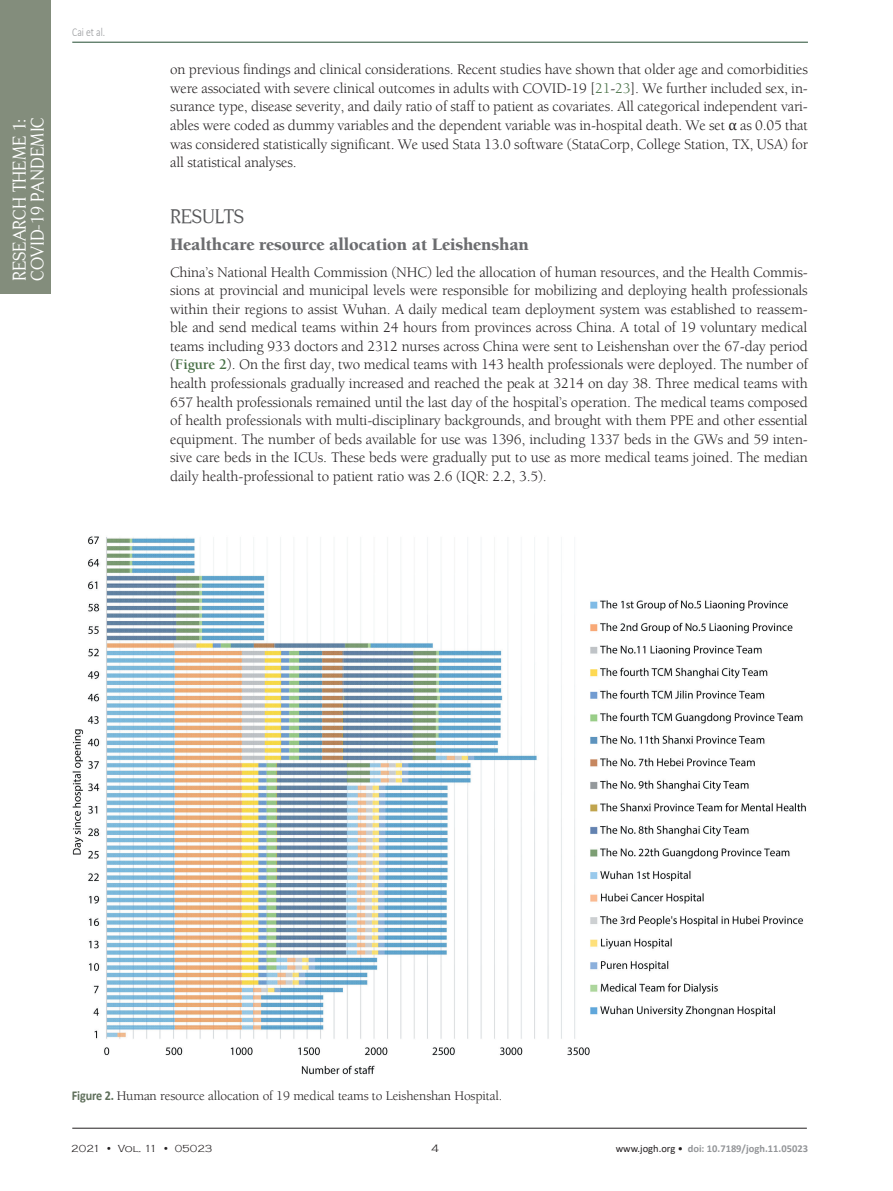
<style>
.page{position:relative;width:893px;height:1191px;background:#fff}
.page>*{position:absolute;margin:0;border:0;box-sizing:border-box;transform-origin:0 0}
.Podnaslovi_PAPERS{font:19.5px "Centabel";letter-spacing:-.01em;color:#57585a}
.t1{font:18px/14.2px "Centabel";color:#fff}
.Podnaslovi_PAPERS_2{font:900 18px "Berkeley Std";letter-spacing:-.01em;color:#6c6d70}
.Tekst_Osnovni{font:15px/18.6px "Berkeley Std";letter-spacing:-.01em;color:#231f20;text-align:justify}
.potpisi_slike{font:13.5px "Berkeley Std";letter-spacing:-.01em;color:#231f20}
.t2{font:300 12px "Calibri";color:#939598;scale:.8 1}
.t3{font:300 10.95px "Copperplate Gothic";color:#231f20}
.t4{font:700 10.5px "Calibri";color:#939598}
.t5{font:300 10.5px "Copperplate Gothic";color:#231f20}
.s1{color:#477045}
.s2{font-family:"Cambria"}
.s3{font-weight:700;color:#477045}
.s4{font-family:"Calibri";font-weight:700;color:#5f6f5b}
.s5{font-weight:400;color:#231f20}
</style>
<div class="page">
<hr style="left:72px;top:1128px;width:735px;height:1px;background:#231f20">
<hr style="left:72px;top:42px;width:736px;height:1px;background:#244d32">
<div style="left:0;top:0;width:51px;height:293px;background:#838d7c"></div>
<img style="left:72px;top:536px;width:734px;height:539px">
<p class="t2" style="left:72px;top:25px;width:43px">Cai et al.</p>
<p class="t1" style="left:16px;top:281px;width:166px;rotate:-90deg">VIEWPOINTS<br>COVID-19 PANDEMIC</p>
<p class="t1" style="left:12px;top:281px;width:164px;rotate:-90deg">RESEARCH THEME 1:</p>
<p class="Tekst_Osnovni" style="left:170px;top:61px;width:639px">on previous findings and clinical considerations. Recent studies have shown that older age and comorbidities were associated with severe clinical outcomes in adults with COVID-19 [<span class="s1">21</span>-<span class="s1">23</span>]. We further included sex, in&shy;surance type, disease severity, and daily ratio of staff to patient as covariates. All categorical independent vari&shy;ables were coded as dummy variables and the dependent variable was in-hospital death. We set <span class="s2">α</span> as 0.05 that was considered statistically significant. We used Stata 13.0 software (StataCorp, College Station, TX, USA) for all statistical analyses.</p>
<p class="Podnaslovi_PAPERS" style="left:170px;top:205px;width:76px">RESULTS</p>
<p class="Podnaslovi_PAPERS_2" style="left:170px;top:234px;width:360px">Healthcare resource allocation at Leishenshan</p>
<p class="Tekst_Osnovni" style="left:170px;top:263px;width:639px">China’s National Health Commission (NHC) led the allocation of human resources, and the Health Commis&shy;sions at provincial and municipal levels were responsible for mobilizing and deploying health professionals within their regions to assist Wuhan. A daily medical team deployment system was established to reassem&shy;ble and send medical teams within 24 hours from provinces across China. A total of 19 voluntary medical teams including 933 doctors and 2312 nurses across China were sent to Leishenshan over the 67-day period (<span class="s3">Figure 2</span>). On the first day, two medical teams with 143 health professionals were deployed. The number of health professionals gradually increased and reached the peak at 3214 on day 38. Three medical teams with 657 health professionals remained until the last day of the hospital’s operation. The medical teams composed of health professionals with multi-disciplinary backgrounds, and brought with them PPE and other essential equipment. The number of beds available for use was 1396, including 1337 beds in the GWs and 59 inten&shy;sive care beds in the ICUs. These beds were gradually put to use as more medical teams joined. The median daily health-professional to patient ratio was 2.6 (IQR: 2.2, 3.5).</p>
<p class="potpisi_slike" style="left:72px;top:1088px;width:432px"><span class="s4">Figure 2.</span> Human resource allocation of 19 medical teams to Leishenshan Hospital.</p>
<p class="t5" style="left:71px;top:1142px;width:143px">2021 • Vol. 11 • 05023</p>
<p class="t3" style="left:431px;top:1142px;width:9px">4</p>
<p class="t4" style="left:616px;top:1141px;width:194px"><span class="s5">www.jogh.org •</span> doi: 10.7189/jogh.11.05023</p>
</div>
